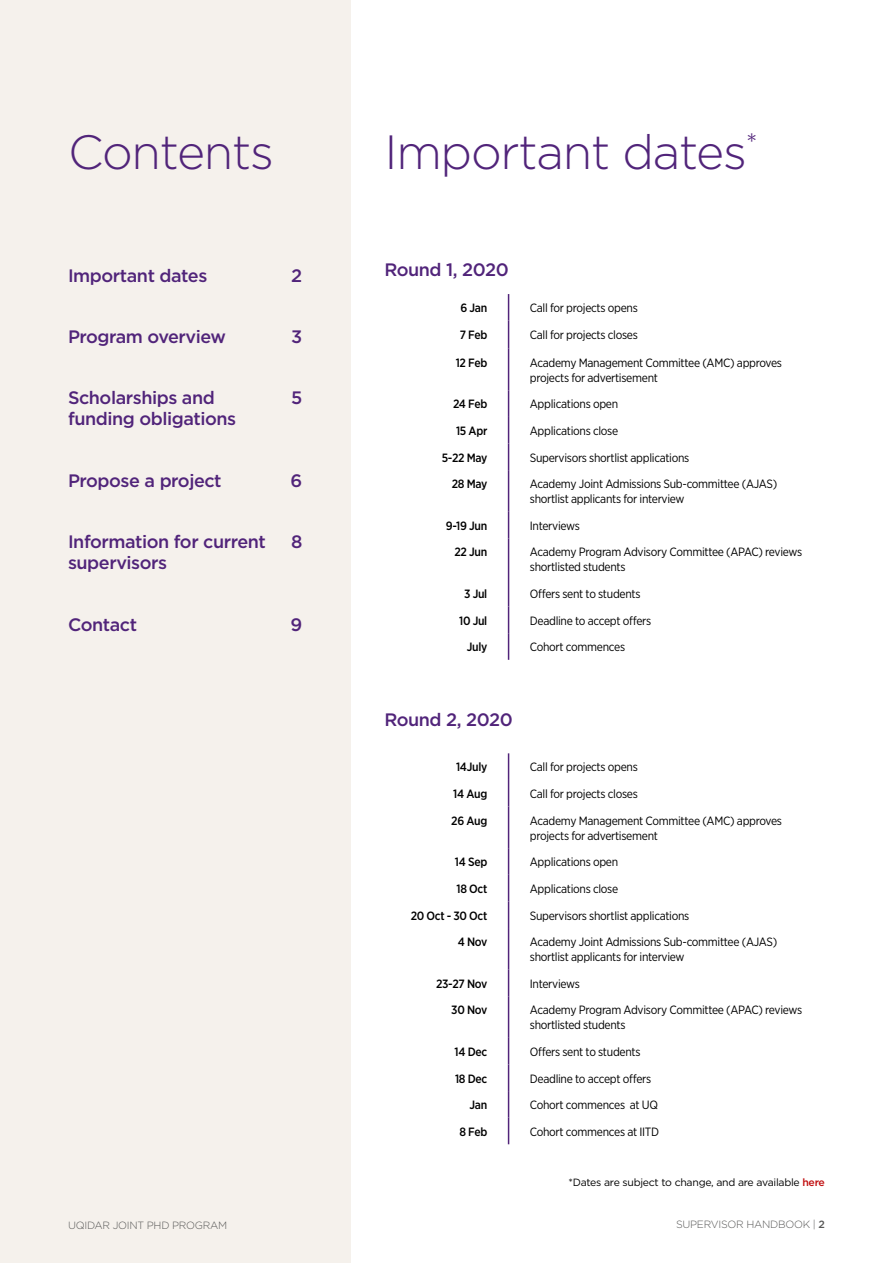
<style>
.page{position:relative;width:893px;height:1263px;background:#fff}
.page>*{position:absolute;margin:0;border:0;box-sizing:border-box;transform-origin:0 0}
.t1{font:300 48px "Gotham";letter-spacing:-.025em;color:#51247a}
.t2{font:500 18px "Gotham";letter-spacing:-.025em;color:#51247a}
.t3{font:12px/15px "Gotham Narrow";letter-spacing:-.025em;color:#000}
.t4{font:500 12px "Gotham Narrow";letter-spacing:-.025em;color:#000}
.t5{font:10.5px "Gotham";letter-spacing:-.025em;color:#000}
.t6{font:300 10.5px "Gotham";letter-spacing:-.025em;color:#575756}
.s1{font-weight:500;color:#c00d0e}
.s2{font-weight:500}
</style>
<div class="page">
<div style="left:0;top:0;width:350px;height:1263px;background:#f5f1ec"></div>
<svg style="left:508px;top:294px;width:1px;height:55px"></svg>
<hr style="left:508px;top:349px;width:1px;height:41px;background:#51247a">
<svg style="left:508px;top:390px;width:1px;height:80px"></svg>
<hr style="left:508px;top:470px;width:1px;height:42px;background:#51247a">
<svg style="left:508px;top:512px;width:1px;height:26px"></svg>
<hr style="left:508px;top:538px;width:1px;height:42px;background:#51247a">
<svg style="left:508px;top:580px;width:1px;height:80px"></svg>
<svg style="left:508px;top:753px;width:1px;height:53px"></svg>
<hr style="left:508px;top:806px;width:1px;height:42px;background:#51247a">
<svg style="left:508px;top:848px;width:1px;height:80px"></svg>
<hr style="left:508px;top:928px;width:1px;height:42px;background:#51247a">
<svg style="left:508px;top:970px;width:1px;height:26px"></svg>
<hr style="left:508px;top:996px;width:1px;height:42px;background:#51247a">
<svg style="left:508px;top:1038px;width:1px;height:106px"></svg>
<h1 class="t1" style="left:68px;top:122px;width:207px">Contents</h1>
<h2 class="t2" style="left:68px;top:263px;width:141px">Important dates</h2>
<h2 class="t2" style="left:291px;top:263px;width:13px">2</h2>
<h2 class="t2" style="left:68px;top:325px;width:159px">Program overview</h2>
<h2 class="t2" style="left:291px;top:325px;width:13px">3</h2>
<h2 class="t2" style="left:68px;top:386px;width:148px">Scholarships and</h2>
<h2 class="t2" style="left:291px;top:386px;width:13px">5</h2>
<h2 class="t2" style="left:68px;top:407px;width:170px">funding obligations</h2>
<h2 class="t2" style="left:68px;top:469px;width:155px">Propose a project</h2>
<h2 class="t2" style="left:291px;top:469px;width:13px">6</h2>
<h2 class="t2" style="left:68px;top:530px;width:199px">Information for current</h2>
<h2 class="t2" style="left:291px;top:530px;width:13px">8</h2>
<h2 class="t2" style="left:68px;top:551px;width:101px">supervisors</h2>
<h2 class="t2" style="left:68px;top:612px;width:71px">Contact</h2>
<h2 class="t2" style="left:291px;top:612px;width:13px">9</h2>
<h1 class="t1" style="left:384px;top:122px;width:375px">Important dates<sup>*</sup></h1>
<h2 class="t2" style="left:384px;top:258px;width:126px">Round 1, 2020</h2>
<p class="t4" style="left:460px;top:300px;width:28px">6 Jan</p>
<p class="t3" style="left:530px;top:300px;width:110px">Call for projects opens</p>
<p class="t4" style="left:460px;top:327px;width:29px">7 Feb</p>
<p class="t3" style="left:530px;top:327px;width:110px">Call for projects closes</p>
<p class="t4" style="left:456px;top:355px;width:33px">12 Feb</p>
<p class="t3" style="left:530px;top:355px;width:254px">Academy Management Committee (AMC) approves projects for advertisement</p>
<p class="t4" style="left:453px;top:397px;width:36px">24 Feb</p>
<p class="t3" style="left:530px;top:396px;width:90px">Applications open</p>
<p class="t4" style="left:456px;top:423px;width:33px">15 Apr</p>
<p class="t3" style="left:530px;top:423px;width:90px">Applications close</p>
<p class="t4" style="left:442px;top:450px;width:47px">5-22 May</p>
<p class="t3" style="left:530px;top:450px;width:161px">Supervisors shortlist applications</p>
<p class="t4" style="left:452px;top:476px;width:37px">28 May</p>
<p class="t3" style="left:530px;top:476px;width:249px">Academy Joint Admissions Sub-committee (AJAS) shortlist applicants for interview</p>
<p class="t4" style="left:446px;top:518px;width:43px">9-19 Jun</p>
<p class="t3" style="left:530px;top:518px;width:52px">Interviews</p>
<p class="t4" style="left:454px;top:545px;width:34px">22 Jun</p>
<p class="t3" style="left:530px;top:544px;width:274px">Academy Program Advisory Committee (APAC) reviews shortlisted students</p>
<p class="t4" style="left:464px;top:586px;width:25px">3 Jul</p>
<p class="t3" style="left:530px;top:586px;width:112px">Offers sent to students</p>
<p class="t4" style="left:459px;top:613px;width:30px">10 Jul</p>
<p class="t3" style="left:530px;top:613px;width:123px">Deadline to accept offers</p>
<p class="t4" style="left:467px;top:639px;width:22px">July</p>
<p class="t3" style="left:530px;top:639px;width:97px">Cohort commences</p>
<h2 class="t2" style="left:384px;top:707px;width:130px">Round 2, 2020</h2>
<p class="t4" style="left:456px;top:760px;width:33px">14July</p>
<p class="t3" style="left:530px;top:759px;width:110px">Call for projects opens</p>
<p class="t4" style="left:453px;top:786px;width:36px">14 Aug</p>
<p class="t3" style="left:530px;top:786px;width:110px">Call for projects closes</p>
<p class="t4" style="left:451px;top:813px;width:38px">26 Aug</p>
<p class="t3" style="left:530px;top:813px;width:254px">Academy Management Committee (AMC) approves projects for advertisement</p>
<p class="t4" style="left:455px;top:854px;width:34px">14 Sep</p>
<p class="t3" style="left:530px;top:854px;width:90px">Applications open</p>
<p class="t4" style="left:456px;top:881px;width:32px">18 Oct</p>
<p class="t3" style="left:530px;top:881px;width:90px">Applications close</p>
<p class="t4" style="left:411px;top:908px;width:78px">20 Oct - 30 Oct</p>
<p class="t3" style="left:530px;top:907px;width:161px">Supervisors shortlist applications</p>
<p class="t4" style="left:458px;top:934px;width:31px">4 Nov</p>
<p class="t3" style="left:530px;top:934px;width:249px">Academy Joint Admissions Sub-committee (AJAS) shortlist applicants for interview</p>
<p class="t4" style="left:436px;top:976px;width:53px">23-27 Nov</p>
<p class="t3" style="left:530px;top:976px;width:52px">Interviews</p>
<p class="t4" style="left:451px;top:1002px;width:38px">30 Nov</p>
<p class="t3" style="left:530px;top:1002px;width:274px">Academy Program Advisory Committee (APAC) reviews shortlisted students</p>
<p class="t4" style="left:455px;top:1044px;width:34px">14 Dec</p>
<p class="t3" style="left:530px;top:1044px;width:112px">Offers sent to students</p>
<p class="t4" style="left:455px;top:1071px;width:34px">18 Dec</p>
<p class="t3" style="left:530px;top:1070px;width:123px">Deadline to accept offers</p>
<p class="t4" style="left:470px;top:1097px;width:19px">Jan</p>
<p class="t3" style="left:530px;top:1097px;width:130px">Cohort commences at UQ</p>
<p class="t4" style="left:459px;top:1124px;width:29px">8 Feb</p>
<p class="t3" style="left:530px;top:1124px;width:131px">Cohort commences at IITD</p>
<p class="t5" style="left:568px;top:1176px;width:258px">*Dates are subject to change, and are available <span class="s1">here</span></p>
<p class="t6" style="left:68px;top:1218px;width:161px">UQIDAR JOINT PHD PROGRAM</p>
<p class="t6" style="left:676px;top:1218px;width:150px">SUPERVISOR HANDBOOK | <span class="s2">2</span></p>
</div>
